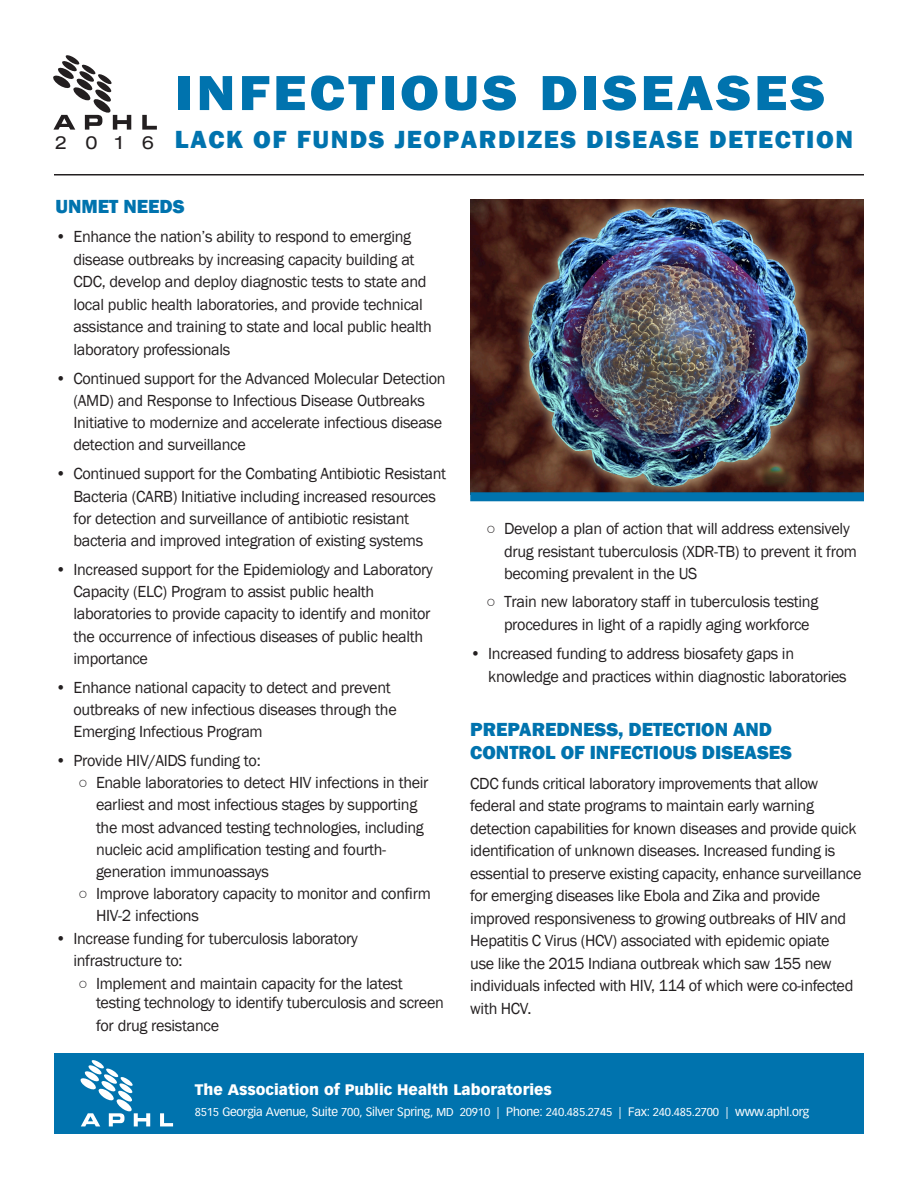
<style>
.page{position:relative;width:918px;height:1188px;background:#fff}
.page>*{position:absolute;margin:0;border:0;box-sizing:border-box;transform-origin:0 0}
.t1{font:800 51px "Franklin Gothic";letter-spacing:.06em;color:#0073ae;scale:1.11 1}
.t2{font:800 25.5px "Franklin Gothic";letter-spacing:.06em;color:#0073ae}
.F1_SE{font:800 19.5px/23.4px "Franklin Gothic";color:#0073ae}
.t3{font:expanded 18.15px "Helvetica Neue LT Std";color:#231f20}
.F1_SE-2{font:16.5px/22.5px "Franklin Gothic";letter-spacing:-.02em;color:#231f20}
.t4{font:900 15px "Vectora LT Std";color:#fff}
.t5{font:12px "Vectora LT Std";letter-spacing:-.02em;color:#fff}
.s1{font-size:11.25px}
</style>
<div class="page">
<div style="left:54px;top:1053px;width:810px;height:81px;background:#0073ae"></div>
<svg style="left:160px;top:1113px;width:13px;height:13px"></svg>
<svg style="left:80px;top:1060px;width:70px;height:66px"></svg>
<svg style="left:142px;top:115px;width:15px;height:15px"></svg>
<svg style="left:53px;top:55px;width:78px;height:75px"></svg>
<hr style="left:54px;top:174px;width:810px;height:2px;background:#231f20">
<img style="left:470px;top:200px;width:394px;height:292px">
<div style="left:470px;top:492px;width:394px;height:9px;background:#0073ae"></div>
<p class="t1" style="left:175px;top:60px;width:587px">INFECTIOUS DISEASES</p>
<p class="t3" style="left:55px;top:131px;width:100px">2 0 1 6</p>
<p class="t2" style="left:175px;top:123px;width:680px">LACK OF FUNDS JEOPARDIZES DISEASE DETECTION</p>
<p class="F1_SE" style="left:56px;top:195px;width:131px">UNMET NEEDS</p>
<p class="F1_SE-2" style="left:74px;top:226px;width:360px;text-indent:-18px">• Enhance the nation’s ability to respond to emerging disease outbreaks by increasing capacity building at CDC, develop and deploy diagnostic tests to state and local public health laboratories, and provide technical assistance and training to state and local public health laboratory professionals</p>
<p class="F1_SE-2" style="left:74px;top:368px;width:374px;text-indent:-18px">• Continued support for the Advanced Molecular Detection (AMD) and Response to Infectious Disease Outbreaks Initiative to modernize and accelerate infectious disease detection and surveillance</p>
<p class="F1_SE-2" style="left:74px;top:463px;width:374px;text-indent:-18px">• Continued support for the Combating Antibiotic Resistant Bacteria (CARB) Initiative including increased resources for detection and surveillance of antibiotic resistant bacteria and improved integration of existing systems</p>
<p class="F1_SE-2" style="left:74px;top:559px;width:361px;text-indent:-18px">• Increased support for the Epidemiology and Laboratory Capacity (ELC) Program to assist public health laboratories to provide capacity to identify and monitor the occurrence of infectious diseases of public health importance</p>
<p class="F1_SE-2" style="left:74px;top:676px;width:325px;text-indent:-18px">• Enhance national capacity to detect and prevent outbreaks of new infectious diseases through the<br>Emerging Infectious Program</p>
<p class="F1_SE-2" style="left:56px;top:750px;width:207px">• Provide HIV/AIDS funding to:</p>
<p class="F1_SE-2" style="left:96px;top:772px;width:334px;text-indent:-18px">○ Enable laboratories to detect HIV infections in their earliest and most infectious stages by supporting the most advanced testing technologies, including nucleic acid amplification testing and fourth&shy;generation immunoassays</p>
<p class="F1_SE-2" style="left:96px;top:883px;width:336px;text-indent:-18px">○ Improve laboratory capacity to monitor and confirm<br>HIV-2 infections</p>
<p class="F1_SE-2" style="left:74px;top:928px;width:286px;text-indent:-18px">• Increase funding for tuberculosis laboratory infrastructure to:</p>
<p class="F1_SE-2" style="left:96px;top:974px;width:349px;line-height:19.5px;text-indent:-18px">○ Implement and maintain capacity for the latest testing technology to identify tuberculosis and screen</p>
<p class="F1_SE-2" style="left:96px;top:1015px;width:125px">for drug resistance</p>
<p class="F1_SE-2" style="left:504px;top:518px;width:354px;text-indent:-18px">○ Develop a plan of action that will address extensively drug resistant tuberculosis (XDR-TB) to prevent it from becoming prevalent in the US</p>
<p class="F1_SE-2" style="left:486px;top:591px;width:334px;text-align:center">○ Train new laboratory staff in tuberculosis testing procedures in light of a rapidly aging workforce</p>
<p class="F1_SE-2" style="left:488px;top:642px;width:360px;line-height:23.4px;text-indent:-18px">• Increased funding to address biosafety gaps in knowledge and practices within diagnostic laboratories</p>
<p class="F1_SE" style="left:470px;top:718px;width:323px">PREPAREDNESS, DETECTION AND<br>CONTROL OF INFECTIOUS DISEASES</p>
<p class="F1_SE-2" style="left:470px;top:772px;width:393px">CDC funds critical laboratory improvements that allow federal and state programs to maintain early warning detection capabilities for known diseases and provide quick identification of unknown diseases. Increased funding is essential to preserve existing capacity, enhance surveillance for emerging diseases like Ebola and Zika and provide improved responsiveness to growing outbreaks of HIV and Hepatitis C Virus (HCV) associated with epidemic opiate<br>use like the 2015 Indiana outbreak which saw 155 new individuals infected with HIV, 114 of which were co-infected with HCV.</p>
<p class="t4" style="left:195px;top:1080px;width:359px">The Association of Public Health Laboratories</p>
<p class="t5" style="left:195px;top:1105px;width:616px"><span class="s1">8515</span> Georgia Avenue, Suite <span class="s1">700,</span> Silver Spring, <span class="s1">MD 20910</span> | Phone: <span class="s1">240.485.2745</span> | Fax: <span class="s1">240.485.2700</span> | www.aphl.org</p>
</div>
